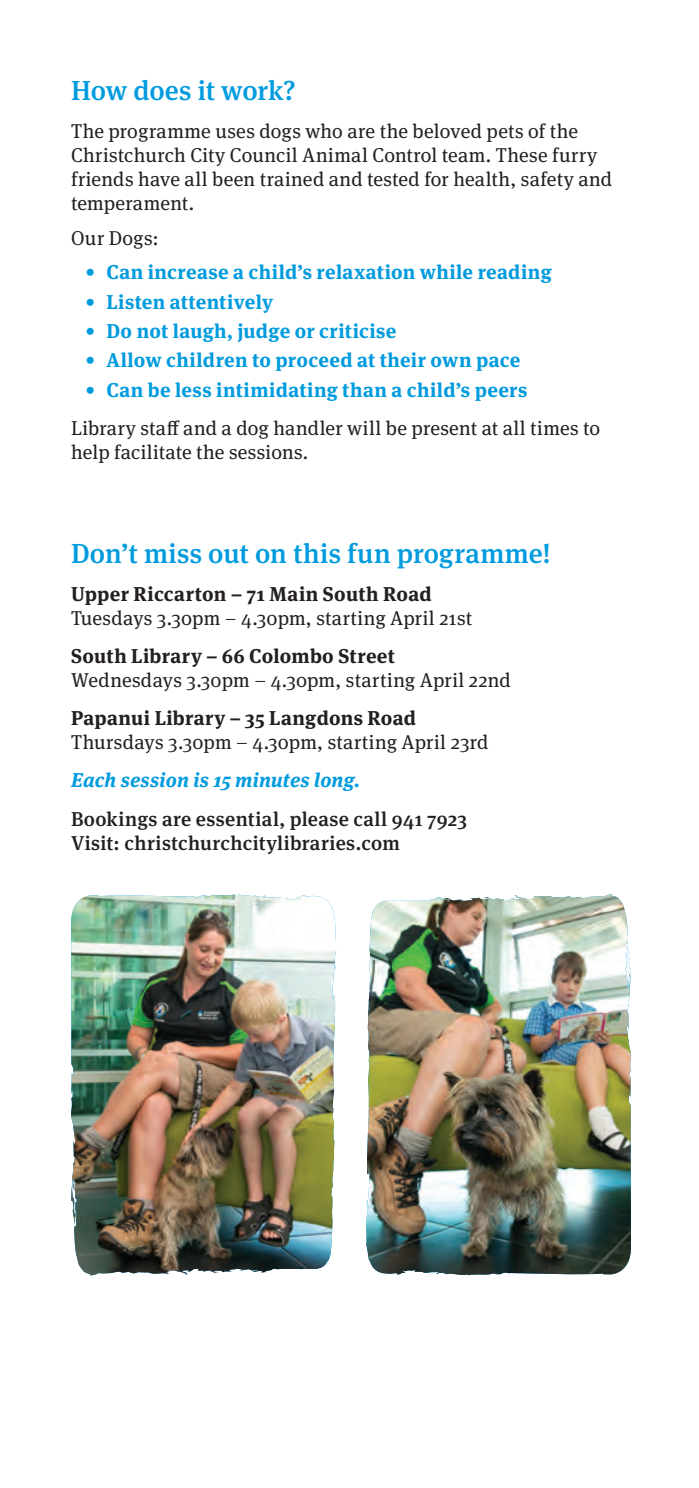
<style>
.page{position:relative;width:699px;height:1488px;background:#fff}
.page>*{position:absolute;margin:0;border:0;box-sizing:border-box;transform-origin:0 0}
.t1{font:500 27.5px "Meta Serif Pro";color:#009bde}
.t2{font:20px/24px "Meta Serif Pro";letter-spacing:.015em;color:#231f20}
.t3{font:700 20px "Meta Serif Pro";letter-spacing:.02em;color:#009bde}
.t4{font:700 20px "Meta Serif Pro";letter-spacing:.015em;color:#231f20}
.t5{font:500 20px/24px "Meta Serif Pro";letter-spacing:.015em;color:#231f20}
.t6{font:italic 700 20px "Meta Serif Pro";letter-spacing:.01em;color:#009bde}
</style>
<div class="page">
<img style="left:222px;top:894px;width:114px;height:379px">
<img style="left:71px;top:895px;width:151px;height:380px">
<img style="left:368px;top:894px;width:263px;height:382px">
<img style="left:366px;top:894px;width:243px;height:364px">
<h1 class="t1" style="left:71px;top:69px;width:226px">How does it work?</h1>
<p class="t2" style="left:71px;top:118px;width:543px">The programme uses dogs who are the beloved pets of the Christchurch City Council Animal Control team. These furry friends have all been trained and tested for health, safety and temperament.</p>
<p class="t2" style="left:71px;top:225px;width:89px">Our Dogs:</p>
<p class="t3" style="left:85px;top:256px;width:468px">• Can increase a child’s relaxation while reading</p>
<p class="t3" style="left:85px;top:285px;width:189px">• Listen attentively</p>
<p class="t3" style="left:85px;top:315px;width:313px">• Do not laugh, judge or criticise</p>
<p class="t3" style="left:85px;top:344px;width:437px">• Allow children to proceed at their own pace</p>
<p class="t3" style="left:85px;top:373px;width:443px">• Can be less intimidating than a child’s peers</p>
<p class="t2" style="left:71px;top:415px;width:531px">Library staff and a dog handler will be present at all times to help facilitate the sessions.</p>
<h1 class="t1" style="left:71px;top:532px;width:481px">Don’t miss out on this fun programme!</h1>
<p class="t4" style="left:71px;top:578px;width:362px">Upper Riccarton – 71 Main South Road</p>
<p class="t2" style="left:71px;top:605px;width:403px">Tuesdays 3.30pm – 4.30pm, starting April 21st</p>
<p class="t4" style="left:71px;top:640px;width:325px">South Library – 66 Colombo Street</p>
<p class="t2" style="left:71px;top:667px;width:441px">Wednesdays 3.30pm – 4.30pm, starting April 22nd</p>
<p class="t4" style="left:71px;top:702px;width:346px">Papanui Library – 35 Langdons Road</p>
<p class="t2" style="left:71px;top:729px;width:419px">Thursdays 3.30pm – 4.30pm, starting April 23rd</p>
<p class="t6" style="left:71px;top:764px;width:290px">Each session is 15 minutes long.</p>
<p class="t5" style="left:71px;top:805px;width:397px">Bookings are essential, please call 941 7923<br>Visit: christchurchcitylibraries.com</p>
</div>
